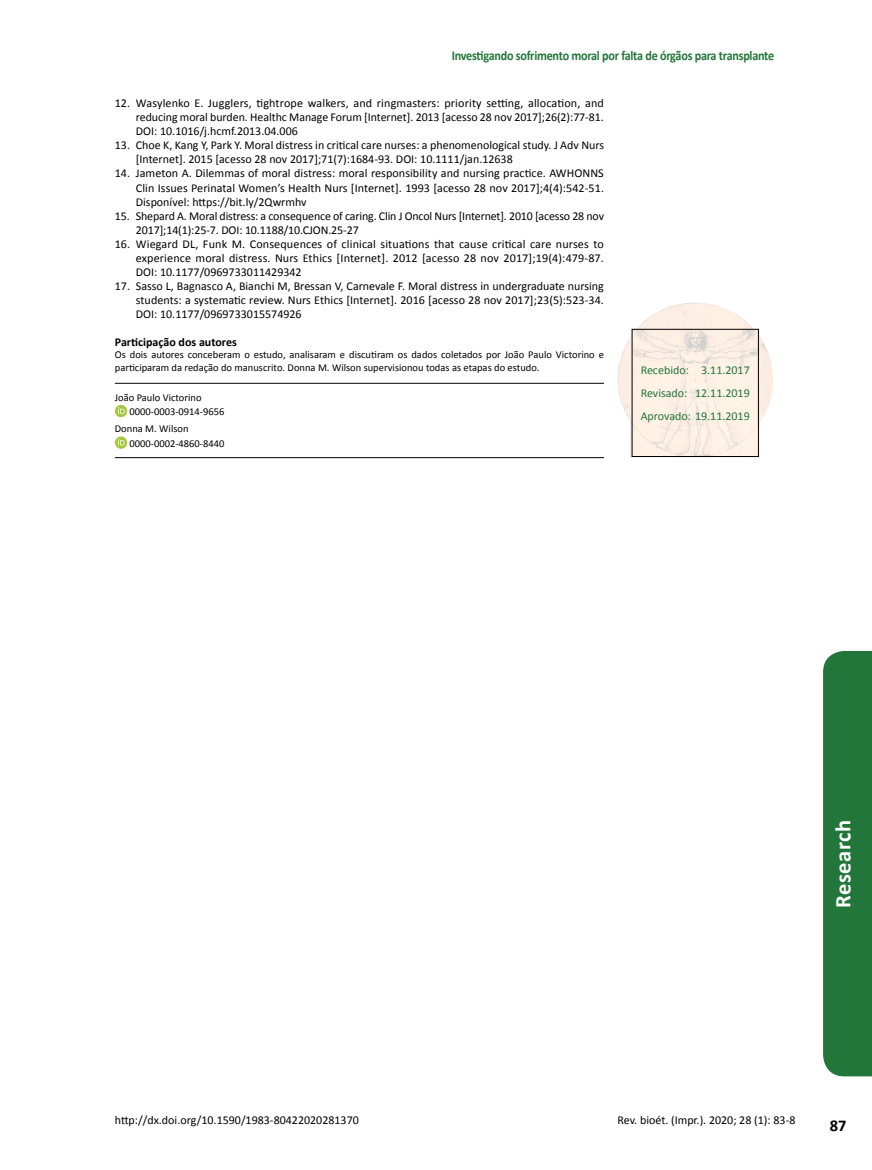
<style>
.page{position:relative;width:872px;height:1170px;background:#fff}
.page>*{position:absolute;margin:0;border:0;box-sizing:border-box;transform-origin:0 0}
.t1{font:700 22.5px "Calibri";letter-spacing:.02em;color:#fff}
.t2{font:700 16.5px "Calibri";color:#000}
.t3{font:700 13.5px "Calibri";letter-spacing:-.02em;color:#237639;scale:.9 1}
.t4{font:12px/14.1px "Calibri";color:#000;text-align:justify}
.t5{font:12px/23px "Calibri";color:#237639;text-align:justify}
.t6{font:700 12px "Calibri";color:#000}
.t7{font:10.5px/14.7px "Calibri";color:#000}
</style>
<div class="page">
<hr style="left:115px;top:383px;width:489px;height:1px;background:#000">
<hr style="left:115px;top:457px;width:489px;height:1px;background:#000">
<div style="left:115px;top:405px;width:12px;height:12px;background:#a4c83f;border-radius:50%"></div>
<svg style="left:118px;top:407px;width:7px;height:7px"></svg>
<svg style="left:115px;top:436px;width:12px;height:13px"></svg>
<svg style="left:118px;top:438px;width:7px;height:7px"></svg>
<img style="left:617px;top:302px;width:156px;height:155px">
<div style="left:823px;top:651px;width:49px;height:425px;background:#237639"></div>
<p class="t3" style="left:451px;top:47px;width:360px">Investigando sofrimento moral por falta de órgãos para transplante</p>
<p class="t4" style="left:136px;top:96px;width:469px;text-indent:-21px">12. Wasylenko E. Jugglers, tightrope walkers, and ringmasters: priority setting, allocation, and reducing moral burden. Healthc Manage Forum [Internet]. 2013 [acesso 28 nov 2017];26(2):77-81.<br>DOI: 10.1016/j.hcmf.2013.04.006</p>
<p class="t4" style="left:136px;top:138px;width:470px;text-indent:-21px">13. Choe K, Kang Y, Park Y. Moral distress in critical care nurses: a phenomenological study. J Adv Nurs [Internet]. 2015 [acesso 28 nov 2017];71(7):1684-93. DOI: 10.1111/jan.12638</p>
<p class="t4" style="left:136px;top:166px;width:470px;text-indent:-21px">14. Jameton A. Dilemmas of moral distress: moral responsibility and nursing practice. AWHONNS Clin Issues Perinatal Women’s Health Nurs [Internet]. 1993 [acesso 28 nov 2017];4(4):542-51.<br>Disponível: https://bit.ly/2Qwrmhv</p>
<p class="t4" style="left:136px;top:209px;width:470px;text-indent:-21px">15. Shepard A. Moral distress: a consequence of caring. Clin J Oncol Nurs [Internet]. 2010 [acesso 28 nov<br>2017];14(1):25-7. DOI: 10.1188/10.CJON.25-27</p>
<p class="t4" style="left:136px;top:237px;width:469px;text-indent:-21px">16. Wiegard DL, Funk M. Consequences of clinical situations that cause critical care nurses to experience moral distress. Nurs Ethics [Internet]. 2012 [acesso 28 nov 2017];19(4):479-87.<br>DOI: 10.1177/0969733011429342</p>
<p class="t4" style="left:136px;top:279px;width:469px;text-indent:-21px">17. Sasso L, Bagnasco A, Bianchi M, Bressan V, Carnevale F. Moral distress in undergraduate nursing students: a systematic review. Nurs Ethics [Internet]. 2016 [acesso 28 nov 2017];23(5):523-34.<br>DOI: 10.1177/0969733015574926</p>
<p class="t6" style="left:115px;top:334px;width:123px">Participação dos autores</p>
<p class="t7" style="left:115px;top:348px;width:490px;line-height:12.6px">Os dois autores conceberam o estudo, analisaram e discutiram os dados coletados por João Paulo Victorino e participaram da redação do manuscrito. Donna M. Wilson supervisionou todas as etapas do estudo.</p>
<p class="t7" style="left:130px;top:389px;width:96px;text-indent:-15px">João Paulo Victorino<br>0000-0003-0914-9656</p>
<p class="t7" style="left:130px;top:421px;width:96px;text-indent:-15px">Donna M. Wilson<br>0000-0002-4860-8440</p>
<p class="t5" style="left:640px;top:359px;width:111px">Recebido: 3.11.2017<br>Revisado: 12.11.2019<br>Aprovado: 19.11.2019</p>
<p class="t4" style="left:115px;top:1113px;width:245px">http://dx.doi.org/10.1590/1983-80422020281370</p>
<h1 class="t1" style="left:828px;top:907px;width:89px;rotate:-90deg">Research</h1>
<p class="t4" style="left:617px;top:1113px;width:179px">Rev. bioét. (Impr.). 2020; 28 (1): 83-8</p>
<h2 class="t2" style="left:829px;top:1115px;width:18px">87</h2>
</div>
